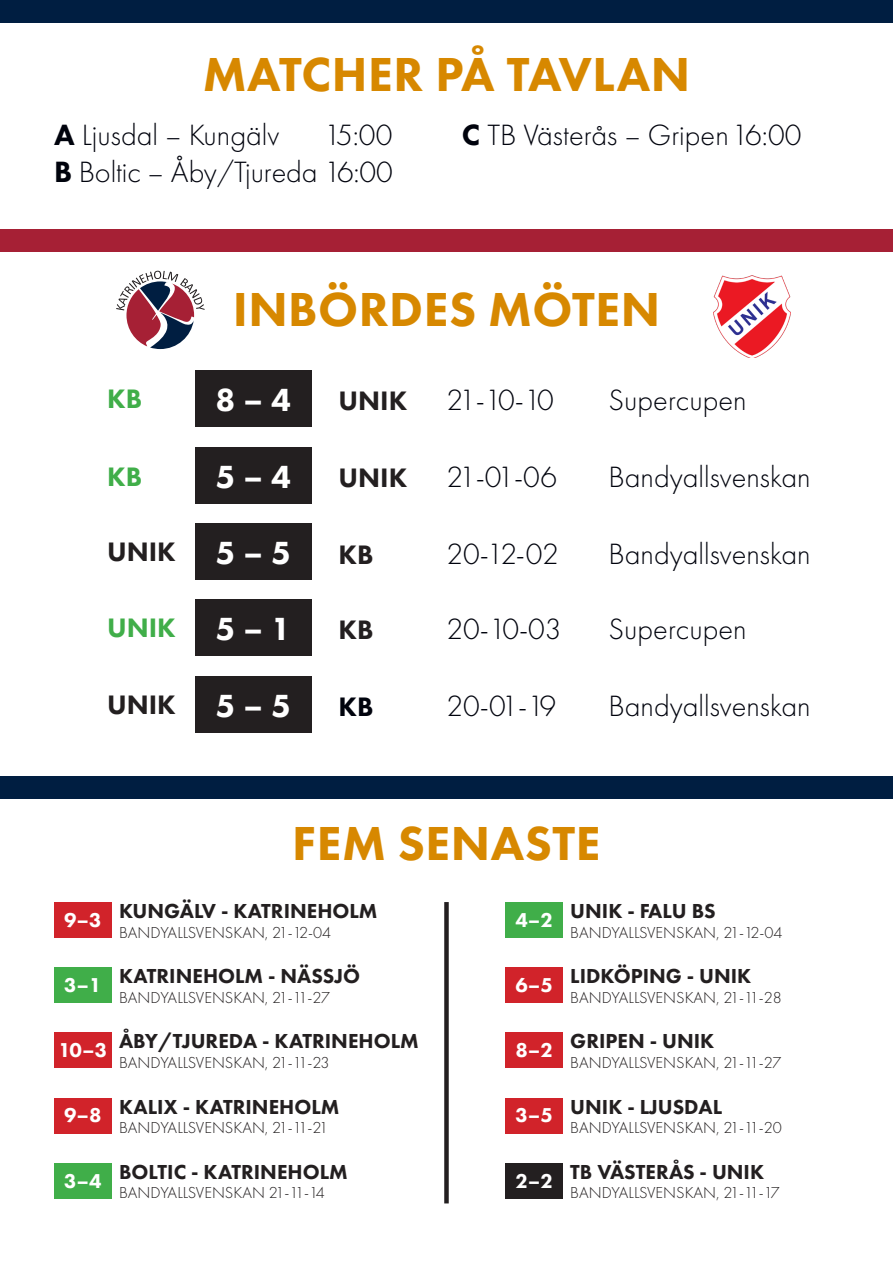
<style>
.page{position:relative;width:893px;height:1263px;background:#fff}
.page>*{position:absolute;margin:0;border:0;box-sizing:border-box;transform-origin:0 0}
.t1{font:800 49.5px "Futura PT";letter-spacing:.01em;color:#d78800}
.t2{font:800 33.15px "Futura PT";color:#fff}
.t3{font:300 30.45px/36.6px "Futura PT";color:#00030d;text-align:right}
.t4{font:800 27.75px "Futura PT";color:#231f20}
.t5{font:800 27.75px "Futura PT";color:#40ae49}
.t6{font:800 27.75px "Futura PT";color:#00030d}
.t7{font:800 21px "Futura PT";color:#231f20}
.t8{font:800 20.85px "Futura PT";color:#fff}
.t9{font:300 16.5px "Futura PT";color:#231f20}
.s1{font-weight:800}
</style>
<div class="page">
<div style="left:195px;top:370px;width:116px;height:57px;background:#231f20"></div>
<div style="left:195px;top:447px;width:116px;height:56px;background:#231f20"></div>
<div style="left:195px;top:523px;width:116px;height:57px;background:#231f20"></div>
<div style="left:195px;top:599px;width:116px;height:57px;background:#231f20"></div>
<div style="left:195px;top:676px;width:116px;height:56px;background:#231f20"></div>
<div style="left:0;top:229px;width:893px;height:23px;background:#a62035"></div>
<div style="left:0;top:776px;width:893px;height:22px;background:#001e41"></div>
<div style="left:0;top:0;width:893px;height:22px;background:#001e41"></div>
<div style="left:505px;top:902px;width:58px;height:36px;background:#40ae49"></div>
<div style="left:505px;top:967px;width:58px;height:36px;background:#d1232a"></div>
<div style="left:505px;top:1032px;width:58px;height:36px;background:#d1232a"></div>
<div style="left:505px;top:1097px;width:58px;height:36px;background:#d1232a"></div>
<div style="left:54px;top:1097px;width:58px;height:36px;background:#d1232a"></div>
<div style="left:54px;top:1163px;width:58px;height:35px;background:#40ae49"></div>
<div style="left:54px;top:1032px;width:58px;height:36px;background:#d1232a"></div>
<div style="left:505px;top:1163px;width:58px;height:35px;background:#231f20"></div>
<div style="left:444px;top:902px;width:5px;height:301px;background:#231f20"></div>
<img style="left:713px;top:275px;width:77px;height:82px">
<svg style="left:116px;top:271px;width:89px;height:78px"></svg>
<div style="left:54px;top:902px;width:58px;height:36px;background:#d1232a"></div>
<div style="left:54px;top:967px;width:58px;height:36px;background:#40ae49"></div>
<h1 class="t1" style="left:203px;top:44px;width:489px">MATCHER PÅ TAVLAN</h1>
<h3 class="t3" style="left:54px;top:117px;width:227px"><span class="s1">A</span> Ljusdal – Kungälv</h3>
<h3 class="t3" style="left:54px;top:117px;width:340px">15:00<br><span class="s1">B</span> Boltic – Åby/Tjureda 16:00</h3>
<h3 class="t3" style="left:462px;top:117px;width:341px"><span class="s1">C</span> TB Västerås – Gripen16:00</h3>
<h1 class="t1" style="left:233px;top:279px;width:429px">INBÖRDES MÖTEN</h1>
<h3 class="t5" style="left:107px;top:381px;width:36px">KB</h3>
<h2 class="t2" style="left:216px;top:379px;width:77px">8 – 4</h2>
<h3 class="t4" style="left:339px;top:384px;width:70px">UNIK</h3>
<h3 class="t3" style="left:447px;top:382px;width:109px">21-10-10</h3>
<h3 class="t3" style="left:609px;top:382px;width:140px">Supercupen</h3>
<h3 class="t5" style="left:107px;top:459px;width:36px">KB</h3>
<h2 class="t2" style="left:216px;top:456px;width:77px">5 – 4</h2>
<h3 class="t4" style="left:339px;top:460px;width:70px">UNIK</h3>
<h3 class="t3" style="left:447px;top:458px;width:112px">21-01-06</h3>
<h3 class="t3" style="left:609px;top:458px;width:204px">Bandyallsvenskan</h3>
<h3 class="t4" style="left:107px;top:534px;width:70px">UNIK</h3>
<h2 class="t2" style="left:216px;top:532px;width:77px">5 – 5</h2>
<h3 class="t4" style="left:339px;top:537px;width:36px">KB</h3>
<h3 class="t3" style="left:447px;top:535px;width:114px">20-12-02</h3>
<h3 class="t3" style="left:609px;top:535px;width:204px">Bandyallsvenskan</h3>
<h3 class="t5" style="left:107px;top:611px;width:70px">UNIK</h3>
<h2 class="t2" style="left:216px;top:609px;width:77px">5 – 1</h2>
<h3 class="t4" style="left:339px;top:613px;width:36px">KB</h3>
<h3 class="t3" style="left:447px;top:611px;width:116px">20-10-03</h3>
<h3 class="t3" style="left:609px;top:611px;width:140px">Supercupen</h3>
<h3 class="t4" style="left:107px;top:687px;width:70px">UNIK</h3>
<h2 class="t2" style="left:216px;top:685px;width:77px">5 – 5</h2>
<h3 class="t6" style="left:339px;top:689px;width:36px">KB</h3>
<h3 class="t3" style="left:447px;top:687px;width:111px">20-01-19</h3>
<h3 class="t3" style="left:609px;top:687px;width:204px">Bandyallsvenskan</h3>
<p class="t8" style="left:64px;top:907px;width:39px">9–3</p>
<p class="t8" style="left:64px;top:972px;width:39px">3–1</p>
<h1 class="t1" style="left:292px;top:812px;width:310px">FEM SENASTE</h1>
<p class="t7" style="left:119px;top:898px;width:260px">KUNGÄLV - KATRINEHOLM</p>
<p class="t9" style="left:119px;top:923px;width:214px">BANDYALLSVENSKAN, 21-12-04</p>
<p class="t7" style="left:119px;top:963px;width:243px">KATRINEHOLM - NÄSSJÖ</p>
<p class="t9" style="left:119px;top:988px;width:213px">BANDYALLSVENSKAN, 21-11-27</p>
<p class="t8" style="left:515px;top:907px;width:39px">4–2</p>
<p class="t8" style="left:515px;top:972px;width:39px">6–5</p>
<p class="t7" style="left:570px;top:898px;width:147px">UNIK - FALU BS</p>
<p class="t9" style="left:570px;top:923px;width:214px">BANDYALLSVENSKAN, 21-12-04</p>
<p class="t7" style="left:570px;top:963px;width:183px">LIDKÖPING - UNIK</p>
<p class="t9" style="left:570px;top:988px;width:213px">BANDYALLSVENSKAN, 21-11-28</p>
<p class="t8" style="left:59px;top:1037px;width:50px">10–3</p>
<p class="t7" style="left:119px;top:1028px;width:301px">ÅBY/TJUREDA - KATRINEHOLM</p>
<p class="t9" style="left:119px;top:1053px;width:212px">BANDYALLSVENSKAN, 21-11-23</p>
<p class="t8" style="left:515px;top:1037px;width:39px">8–2</p>
<p class="t7" style="left:570px;top:1028px;width:145px">GRIPEN - UNIK</p>
<p class="t9" style="left:570px;top:1053px;width:213px">BANDYALLSVENSKAN, 21-11-27</p>
<p class="t8" style="left:64px;top:1102px;width:39px">9–8</p>
<p class="t7" style="left:119px;top:1093px;width:222px">KALIX - KATRINEHOLM</p>
<p class="t9" style="left:119px;top:1118px;width:211px">BANDYALLSVENSKAN, 21-11-21</p>
<p class="t8" style="left:515px;top:1102px;width:39px">3–5</p>
<p class="t7" style="left:570px;top:1093px;width:153px">UNIK - LJUSDAL</p>
<p class="t9" style="left:570px;top:1118px;width:213px">BANDYALLSVENSKAN, 21-11-20</p>
<p class="t8" style="left:64px;top:1167px;width:39px">3–4</p>
<p class="t7" style="left:119px;top:1158px;width:230px">BOLTIC - KATRINEHOLM</p>
<p class="t9" style="left:119px;top:1183px;width:207px">BANDYALLSVENSKAN 21-11-14</p>
<p class="t8" style="left:515px;top:1167px;width:39px">2–2</p>
<p class="t7" style="left:570px;top:1158px;width:195px">TB VÄSTERÅS - UNIK</p>
<p class="t9" style="left:570px;top:1183px;width:211px">BANDYALLSVENSKAN, 21-11-17</p>
</div>
